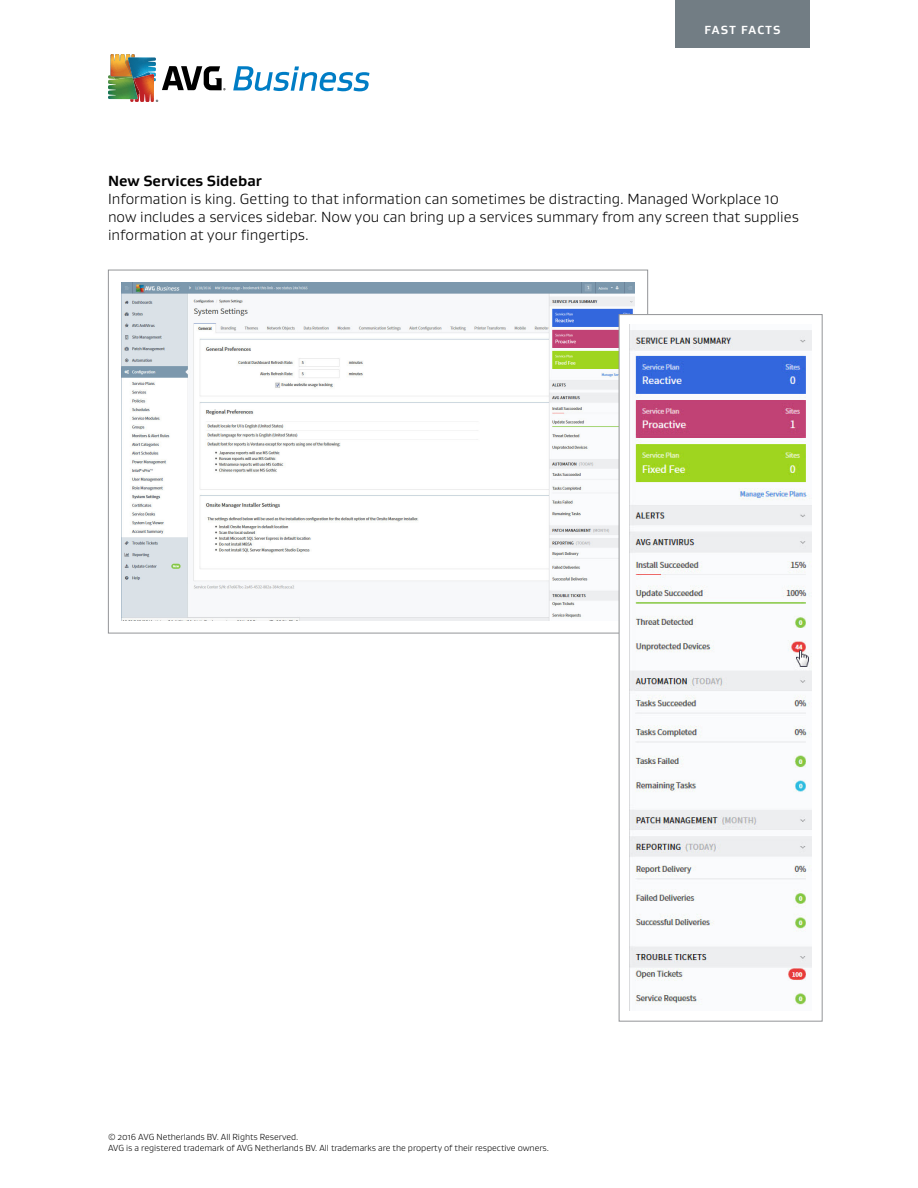
<style>
.page{position:relative;width:918px;height:1188px;background:#fff}
.page>*{position:absolute;margin:0;border:0;box-sizing:border-box;transform-origin:0 0}
.t1{font:300 15px/18px "Gustan";color:#000}
.t2{font:700 15px "Gustan";color:#000}
.t3{font:700 12px "Gustan";letter-spacing:.1em;color:#fff}
.t4{font:300 9px/10.8px "Gustan";letter-spacing:-.005em;color:#000}
</style>
<div class="page">
<div style="left:675px;top:0;width:135px;height:47px;background:#727d84"></div>
<img style="left:108px;top:54px;width:118px;height:48px">
<svg style="left:233px;top:66px;width:136px;height:25px"></svg>
<img style="left:122px;top:283px;width:513px;height:337px">
<div style="left:619px;top:315px;width:203px;height:706px;background:#fff"></div>
<img style="left:630px;top:330px;width:182px;height:675px">
<div style="left:619px;top:314px;width:204px;height:708px;border:1px solid #939598"></div>
<p class="t3" style="left:705px;top:22px;width:77px">Fast Facts</p>
<p class="t2" style="left:108px;top:171px;width:155px">New Services Sidebar</p>
<p class="t1" style="left:108px;top:189px;width:692px">Information is king. Getting to that information can sometimes be distracting. Managed Workplace 10 now includes a services sidebar. Now you can bring up a services summary from any screen that supplies information at your fingertips.</p>
<p class="t4" style="left:108px;top:1131px;width:443px">© 2016 AVG Netherlands BV. All Rights Reserved.<br>AVG is a registered trademark of AVG Netherlands BV. All trademarks are the property of their respective owners.</p>
</div>
